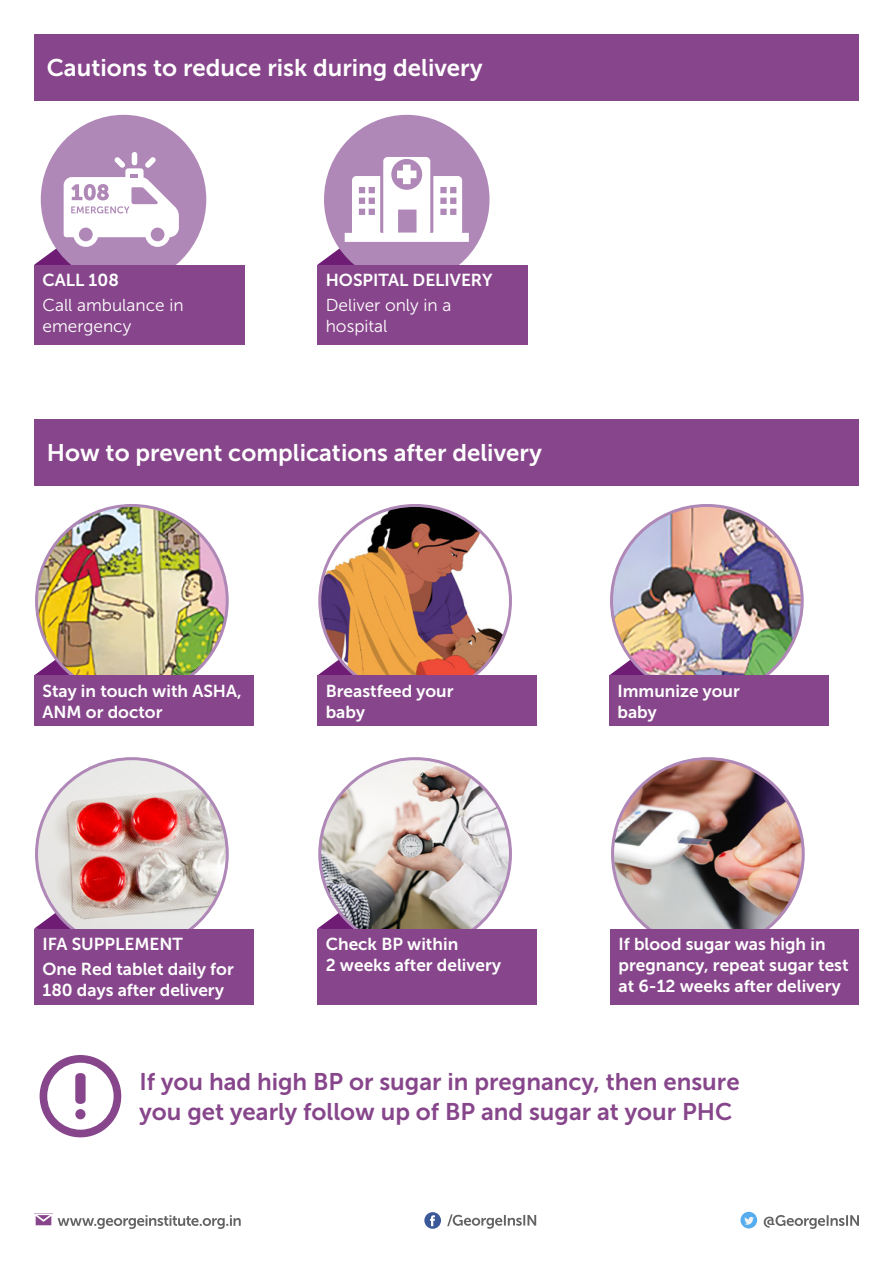
<style>
.page{position:relative;width:893px;height:1263px;background:#fff}
.page>*{position:absolute;margin:0;border:0;box-sizing:border-box;transform-origin:0 0}
.t1{font:24px/30px "Museo Sans 700";color:#87468b}
.t2{font:24px "Museo Sans 700";color:#fff}
.t3{font:17.25px/20.7px "Museo Sans 700";color:#fff}
.t4{font:17.25px/20.7px "Museo Sans 300";color:#fff}
</style>
<div class="page">
<div style="left:34px;top:34px;width:825px;height:67px;background:#87468b"></div>
<div style="left:34px;top:419px;width:825px;height:67px;background:#87468b"></div>
<div style="left:41px;top:115px;width:165px;height:169px;background:#af88b7;border-radius:50%"></div>
<div style="left:34px;top:265px;width:211px;height:80px;background:#87468b"></div>
<div style="left:132px;top:152px;width:5px;height:13px;background:#fff;border-radius:3px"></div>
<svg style="left:34px;top:157px;width:145px;height:108px"></svg>
<div style="left:324px;top:115px;width:165px;height:169px;background:#af88b7;border-radius:50%"></div>
<div style="left:317px;top:265px;width:211px;height:80px;background:#87468b"></div>
<svg style="left:317px;top:157px;width:152px;height:108px"></svg>
<svg style="left:35px;top:656px;width:37px;height:19px"></svg>
<svg style="left:34px;top:909px;width:39px;height:20px"></svg>
<svg style="left:317px;top:909px;width:39px;height:20px"></svg>
<svg style="left:318px;top:656px;width:37px;height:19px"></svg>
<svg style="left:610px;top:656px;width:36px;height:19px"></svg>
<img style="left:37px;top:505px;width:190px;height:191px;border-radius:95px">
<img style="left:37px;top:759px;width:190px;height:190px;border-radius:95px">
<img style="left:320px;top:759px;width:190px;height:190px;border-radius:95px">
<img style="left:612px;top:759px;width:191px;height:190px;border-radius:95px">
<img style="left:320px;top:505px;width:190px;height:191px;border-radius:95px">
<img style="left:611px;top:505px;width:191px;height:191px;border-radius:95px">
<div style="left:34px;top:675px;width:219px;height:51px;background:#87468b"></div>
<div style="left:34px;top:929px;width:219px;height:75px;background:#87468b"></div>
<div style="left:317px;top:929px;width:220px;height:75px;background:#87468b"></div>
<div style="left:610px;top:929px;width:249px;height:75px;background:#87468b"></div>
<div style="left:317px;top:675px;width:220px;height:51px;background:#87468b"></div>
<div style="left:609px;top:675px;width:219px;height:51px;background:#87468b"></div>
<svg style="left:40px;top:1055px;width:81px;height:82px"></svg>
<svg style="left:34px;top:1213px;width:207px;height:16px"></svg>
<div style="left:740px;top:1212px;width:17px;height:16px;background:#55acee;border-radius:50%"></div>
<svg style="left:744px;top:1217px;width:10px;height:8px"></svg>
<svg style="left:764px;top:1215px;width:95px;height:14px"></svg>
<div style="left:424px;top:1212px;width:17px;height:17px;background:#3b5998;border-radius:50%"></div>
<svg style="left:430px;top:1215px;width:5px;height:11px"></svg>
<svg style="left:447px;top:1214px;width:89px;height:15px"></svg>
<p class="t2" style="left:47px;top:55px;width:437px">Cautions to reduce risk during delivery</p>
<p class="t3" style="left:43px;top:270px;width:78px">CALL 108</p>
<p class="t4" style="left:43px;top:295px;width:143px">Call ambulance in emergency</p>
<p class="t3" style="left:326px;top:270px;width:168px">HOSPITAL DELIVERY</p>
<p class="t4" style="left:326px;top:295px;width:127px">Deliver only in a hospital</p>
<p class="t2" style="left:47px;top:440px;width:497px">How to prevent complications after delivery</p>
<p class="t3" style="left:43px;top:681px;width:201px">Stay in touch with ASHA,<br>ANM or doctor</p>
<p class="t3" style="left:326px;top:681px;width:129px">Breastfeed your baby</p>
<p class="t3" style="left:617px;top:681px;width:124px">Immunize your baby</p>
<p class="t3" style="left:43px;top:934px;width:142px">IFA SUPPLEMENT</p>
<p class="t3" style="left:43px;top:959px;width:193px">One Red tablet daily for<br>180 days after delivery</p>
<p class="t3" style="left:326px;top:934px;width:177px">Check BP within<br>2 weeks after delivery</p>
<p class="t3" style="left:618px;top:934px;width:231px">If blood sugar was high in pregnancy, repeat sugar test at 6-12 weeks after delivery</p>
<p class="t1" style="left:139px;top:1067px;width:602px">If you had high BP or sugar in pregnancy, then ensure you get yearly follow up of BP and sugar at your PHC</p>
</div>
